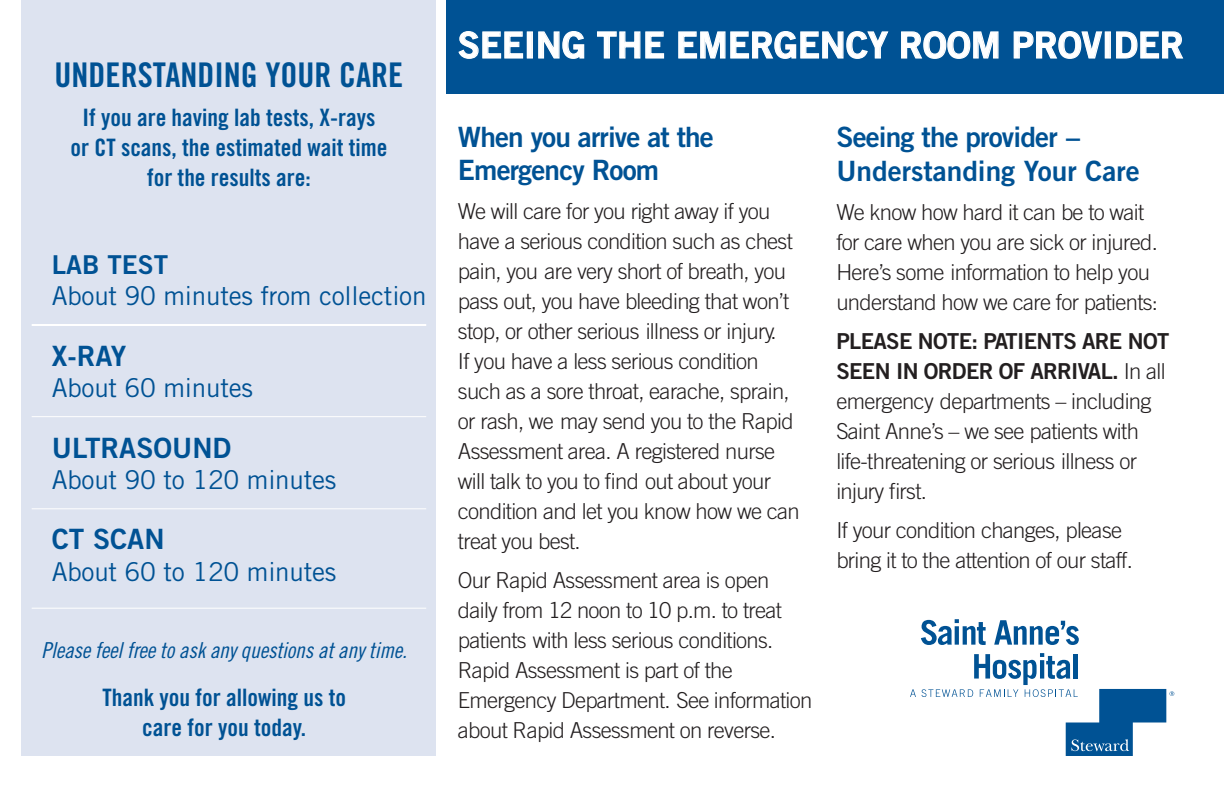
<style>
.page{position:relative;width:1224px;height:792px;background:#fff}
.page>*{position:absolute;margin:0;border:0;box-sizing:border-box;transform-origin:0 0}
.t1{font:36px "Trade Gothic Bold Two";color:#fff}
.t2{font:34px "Trade Gothic Bold Cond Twenty";color:#005294}
.t3{font:28px/34px "Trade Gothic Bold Two";color:#005294}
.t4{font:28px/33.6px "Trade Gothic Bold Two";letter-spacing:-.03em;color:#005294}
.t5{font:26px "Trade Gothic";letter-spacing:-.01em;color:#005294}
.t6{font:26px "Trade Gothic Bold Two";color:#005294}
.t7{font:24px/30px "Trade Gothic Bold Cond Twenty";color:#005294;text-align:center}
.t8{font:300 22px/30px "Trade Gothic";letter-spacing:-.03em;color:#231f20}
.t9{font:22px/30px "Trade Gothic Bold Two";letter-spacing:-.03em;color:#231f20}
.t10{font:22px "Trade Gothic Cond Eighteen Obl";letter-spacing:-.01em;color:#005294}
.s1{font-family:"Trade Gothic";font-weight:300}
</style>
<div class="page">
<div style="left:22px;top:0;width:414px;height:756px;background:#dde3f0"></div>
<div style="left:446px;top:0;width:778px;height:94px;background:#005294"></div>
<svg style="left:458px;top:31px;width:66px;height:28px"></svg>
<div style="left:527px;top:31px;width:6px;height:28px;border:1px solid #fff"></div>
<svg style="left:538px;top:31px;width:47px;height:28px"></svg>
<svg style="left:597px;top:31px;width:68px;height:28px"></svg>
<svg style="left:678px;top:31px;width:211px;height:28px"></svg>
<svg style="left:901px;top:31px;width:98px;height:28px"></svg>
<svg style="left:1013px;top:31px;width:90px;height:28px"></svg>
<div style="left:1105px;top:31px;width:6px;height:28px;border:1px solid #fff"></div>
<svg style="left:1116px;top:31px;width:68px;height:28px"></svg>
<hr style="left:32px;top:324px;width:394px;height:2px;background:#fff">
<hr style="left:32px;top:416px;width:394px;height:1px;background:#fff">
<hr style="left:32px;top:508px;width:394px;height:1px;background:#fff">
<hr style="left:32px;top:608px;width:394px;height:1px;background:#fff">
<svg style="left:921px;top:619px;width:65px;height:26px"></svg>
<svg style="left:994px;top:620px;width:85px;height:25px"></svg>
<svg style="left:910px;top:653px;width:264px;height:103px"></svg>
<h2 class="t2" style="left:55px;top:54px;width:350px">UNDERSTANDING YOUR CARE</h2>
<p class="t7" style="left:70px;top:102px;width:319px">If you are having lab tests, X-rays or CT scans, the estimated wait time for the results are:</p>
<p class="t6" style="left:52px;top:249px;width:118px">LAB TEST</p>
<p class="t5" style="left:52px;top:280px;width:376px">About 90 minutes from collection</p>
<p class="t4" style="left:52px;top:339px;width:76px">X-RAY</p>
<p class="t5" style="left:52px;top:372px;width:203px">About 60 minutes</p>
<p class="t3" style="left:52px;top:430px;width:181px">ULTRASOUND</p>
<p class="t5" style="left:52px;top:464px;width:286px">About 90 to 120 minutes</p>
<p class="t4" style="left:52px;top:522px;width:114px">CT SCAN</p>
<p class="t5" style="left:52px;top:556px;width:286px">About 60 to 120 minutes</p>
<p class="t10" style="left:42px;top:637px;width:367px">Please feel free to ask any questions at any time.</p>
<p class="t7" style="left:102px;top:682px;width:245px">Thank you for allowing us to care for you today.</p>
<h1 class="t1" style="left:458px;top:23px;width:727px">SEEING THE EMERGENCY ROOM PROVIDER</h1>
<p class="t4" style="left:458px;top:119px;width:258px">When you arrive at the<br>Emergency Room</p>
<p class="t8" style="left:458px;top:196px;width:343px">We will care for you right away if you have a serious condition such as chest pain, you are very short of breath, you pass out, you have bleeding that won’t stop, or other serious illness or injury.<br>If you have a less serious condition such as a sore throat, earache, sprain, or rash, we may send you to the Rapid Assessment area. A registered nurse will talk to you to find out about your condition and let you know how we can treat you best.</p>
<p class="t8" style="left:458px;top:565px;width:356px">Our Rapid Assessment area is open daily from 12 noon to 10 p.m. to treat patients with less serious conditions.<br>Rapid Assessment is part of the Emergency Department. See information about Rapid Assessment on reverse.</p>
<p class="t3" style="left:836px;top:119px;width:305px">Seeing the provider –<br>Understanding Your Care</p>
<p class="t8" style="left:836px;top:196px;width:323px">We know how hard it can be to wait for care when you are sick or injured.<br>Here’s some information to help you understand how we care for patients:</p>
<p class="t9" style="left:836px;top:325px;width:334px">PLEASE NOTE: PATIENTS ARE NOT<br>SEEN IN ORDER OF ARRIVAL. <span class="s1">In all</span></p>
<p class="t8" style="left:836px;top:385px;width:317px">emergency departments – including<br>Saint Anne’s – we see patients with life-threatening or serious illness or injury first.</p>
<p class="t8" style="left:836px;top:514px;width:298px">If your condition changes, please bring it to the attention of our staff.</p>
</div>
